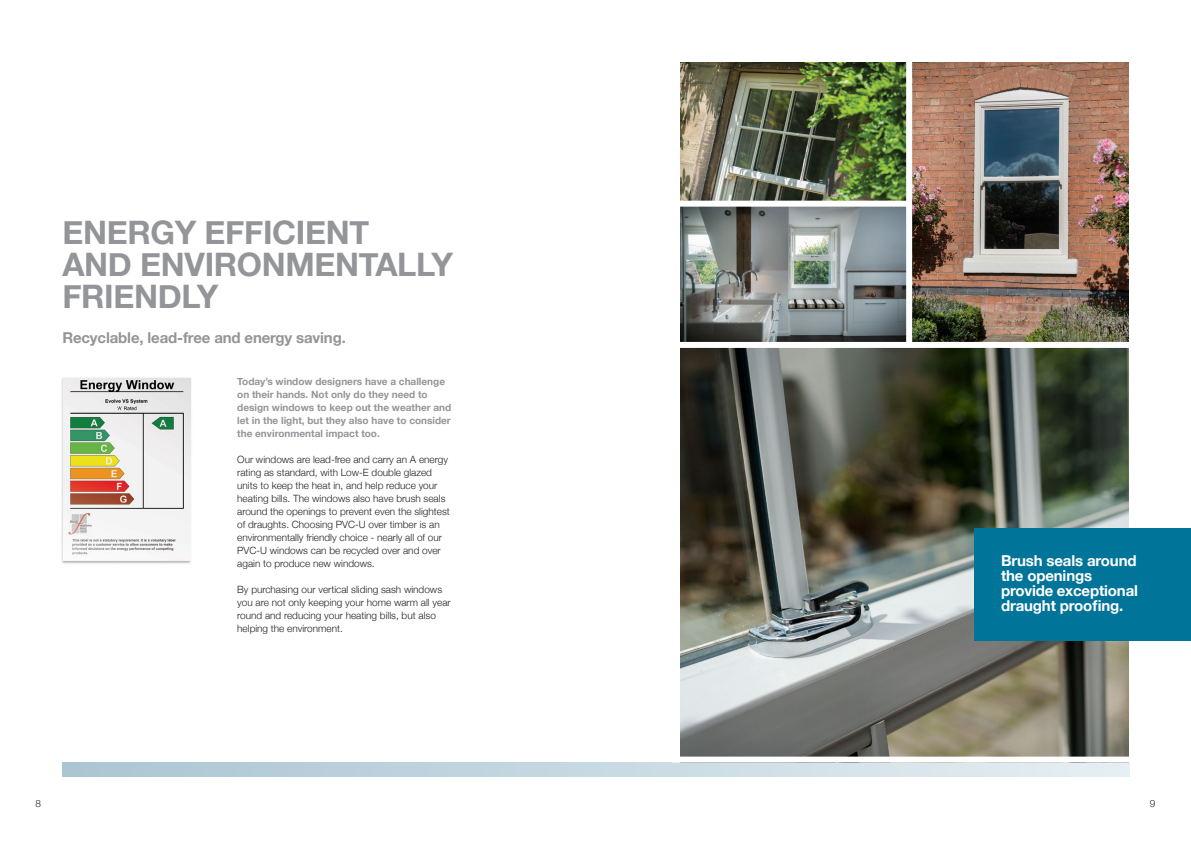
<style>
.page{position:relative;width:1191px;height:842px;background:#fff}
.page>*{position:absolute;margin:0;border:0;box-sizing:border-box;transform-origin:0 0}
.t1{font:700 32.4px/32px "Helvetica Neue";letter-spacing:-.01em;color:#939598}
.t2{font:700 15px/15px "Helvetica Neue";letter-spacing:-.01em;color:#fff}
.t3{font:700 15px "Helvetica Neue";letter-spacing:-.01em;color:#939598}
.t4{font:300 10px/13px "Helvetica Neue";color:#231f20}
.t5{font:700 10px/13px "Helvetica Neue";color:#939598}
</style>
<div class="page">
<svg style="left:62px;top:763px;width:1067px;height:14px;background:#c7d9e2"></svg>
<img style="left:61px;top:377px;width:130px;height:187px">
<img style="left:912px;top:62px;width:216px;height:280px">
<img style="left:680px;top:62px;width:226px;height:280px">
<img style="left:680px;top:348px;width:448px;height:409px">
<div style="left:974px;top:529px;width:217px;height:112px;background:#007499"></div>
<div style="left:669px;top:201px;width:240px;height:6px;background:#fff"></div>
<h1 class="t1" style="left:62px;top:217px;width:392px">ENERGY EFFICIENT<br>AND ENVIRONMENTALLY<br>FRIENDLY</h1>
<h2 class="t3" style="left:62px;top:325px;width:285px">Recyclable, lead-free and energy saving.</h2>
<p class="t5" style="left:237px;top:375px;width:215px">Today’s window designers have a challenge on their hands. Not only do they need to design windows to keep out the weather and let in the light, but they also have to consider the environmental impact too.</p>
<p class="t4" style="left:237px;top:452px;width:214px">Our windows are lead-free and carry an A energy rating as standard, with Low-E double glazed units to keep the heat in, and help reduce your heating bills. The windows also have brush seals around the openings to prevent even the slightest of draughts. Choosing PVC-U over timber is an environmentally friendly choice - nearly all of our PVC-U windows can be recycled over and over again to produce new windows.</p>
<p class="t4" style="left:237px;top:582px;width:215px">By purchasing our vertical sliding sash windows you are not only keeping your home warm all year round and reducing your heating bills, but also helping the environment.</p>
<h2 class="t2" style="left:1001px;top:554px;width:138px">Brush seals around the openings provide exceptional draught proofing.</h2>
<p class="t4" style="left:35px;top:796px;width:7px">8</p>
<p class="t4" style="left:1150px;top:796px;width:7px">9</p>
</div>
